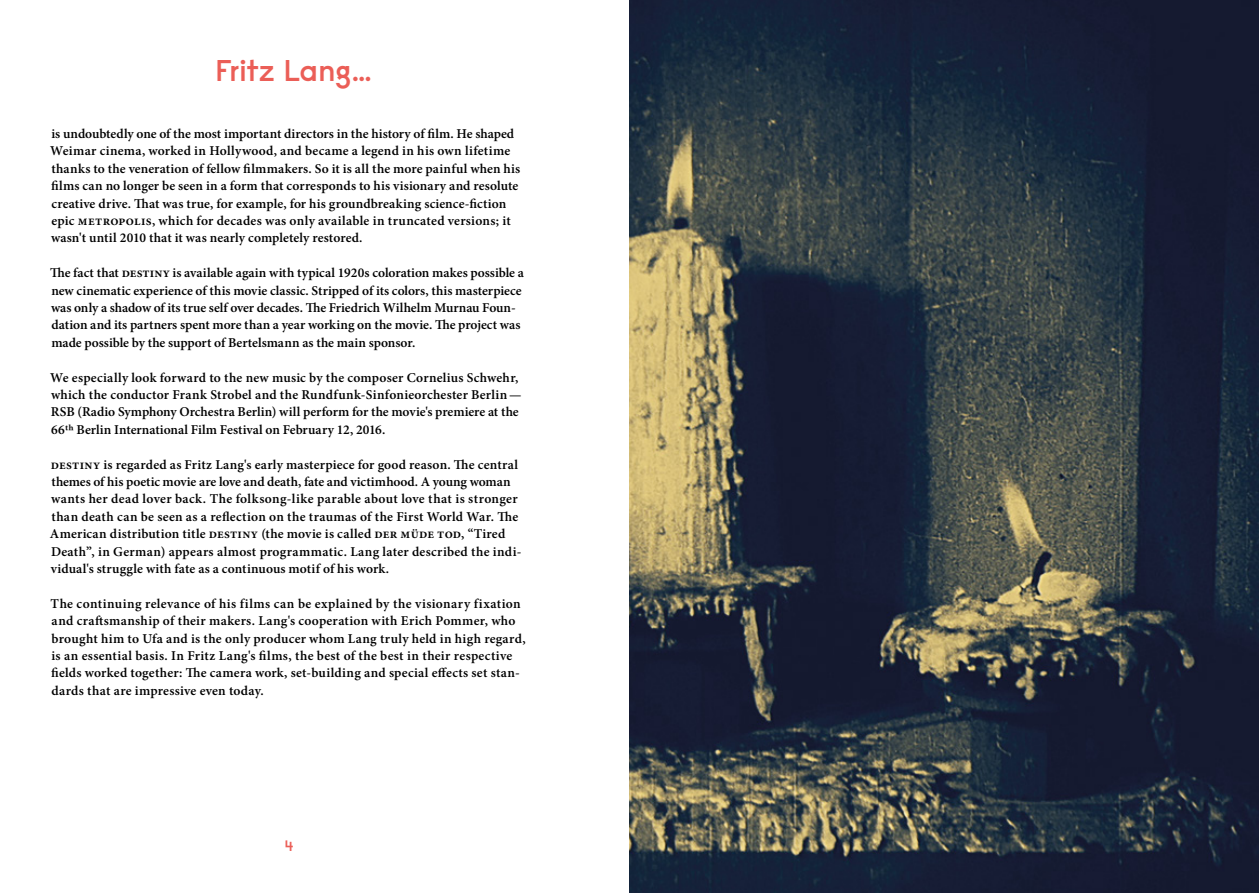
<style>
.page{position:relative;width:1259px;height:893px;background:#fff}
.page>*{position:absolute;margin:0;border:0;box-sizing:border-box;transform-origin:0 0}
.t1{font:600 30px "Raisonne";letter-spacing:-.01em;color:#eb5e57}
.t2{font:600 15px "Raisonne";color:#eb5e57}
.t3{font:600 13.5px/17.4px "Minion Pro";letter-spacing:.015em;color:#000}
</style>
<div class="page">
<img style="left:629px;top:0;width:630px;height:893px">
<h1 class="t1" style="left:215px;top:51px;width:159px">Fritz Lang…</h1>
<p class="t3" style="left:50px;top:125px;width:471px">is undoubtedly one of the most important directors in the history of film. He shaped Weimar cinema, worked in Hollywood, and became a legend in his own lifetime thanks to the veneration of fellow filmmakers. So it is all the more painful when his films can no longer be seen in a form that corresponds to his visionary and resolute creative drive. That was true, for example, for his groundbreaking science-fiction epic METROPOLIS, which for decades was only available in truncated versions; it wasn't until 2010 that it was nearly completely restored.</p>
<p class="t3" style="left:50px;top:264px;width:475px">The fact that DESTINY is available again with typical 1920s coloration makes possible a new cinematic experience of this movie classic. Stripped of its colors, this masterpiece was only a shadow of its true self over decades. The Friedrich Wilhelm Murnau Foun&shy;dation and its partners spent more than a year working on the movie. The project was made possible by the support of Bertelsmann as the main sponsor.</p>
<p class="t3" style="left:50px;top:368px;width:473px">We especially look forward to the new music by the composer Cornelius Schwehr, which the conductor Frank Strobel and the Rundfunk-Sinfonieorchester Berlin— RSB (Radio Symphony Orchestra Berlin) will perform for the movie's premiere at the 66th Berlin International Film Festival on February 12, 2016.</p>
<p class="t3" style="left:50px;top:456px;width:473px">DESTINY is regarded as Fritz Lang's early masterpiece for good reason. The central themes of his poetic movie are love and death, fate and victimhood. A young woman wants her dead lover back. The folksong-like parable about love that is stronger than death can be seen as a reflection on the traumas of the First World War. The American distribution title DESTINY (the movie is called DER MÜDE TOD, “Tired Death”, in German) appears almost programmatic. Lang later described the indi&shy;vidual's struggle with fate as a continuous motif of his work.</p>
<p class="t3" style="left:51px;top:595px;width:476px">The continuing relevance of his films can be explained by the visionary fixation and craftsmanship of their makers. Lang's cooperation with Erich Pommer, who brought him to Ufa and is the only producer whom Lang truly held in high regard, is an essential basis. In Fritz Lang's films, the best of the best in their respective fields worked together: The camera work, set-building and special effects set stan&shy;dards that are impressive even today.</p>
<p class="t2" style="left:285px;top:836px;width:11px">4</p>
</div>
